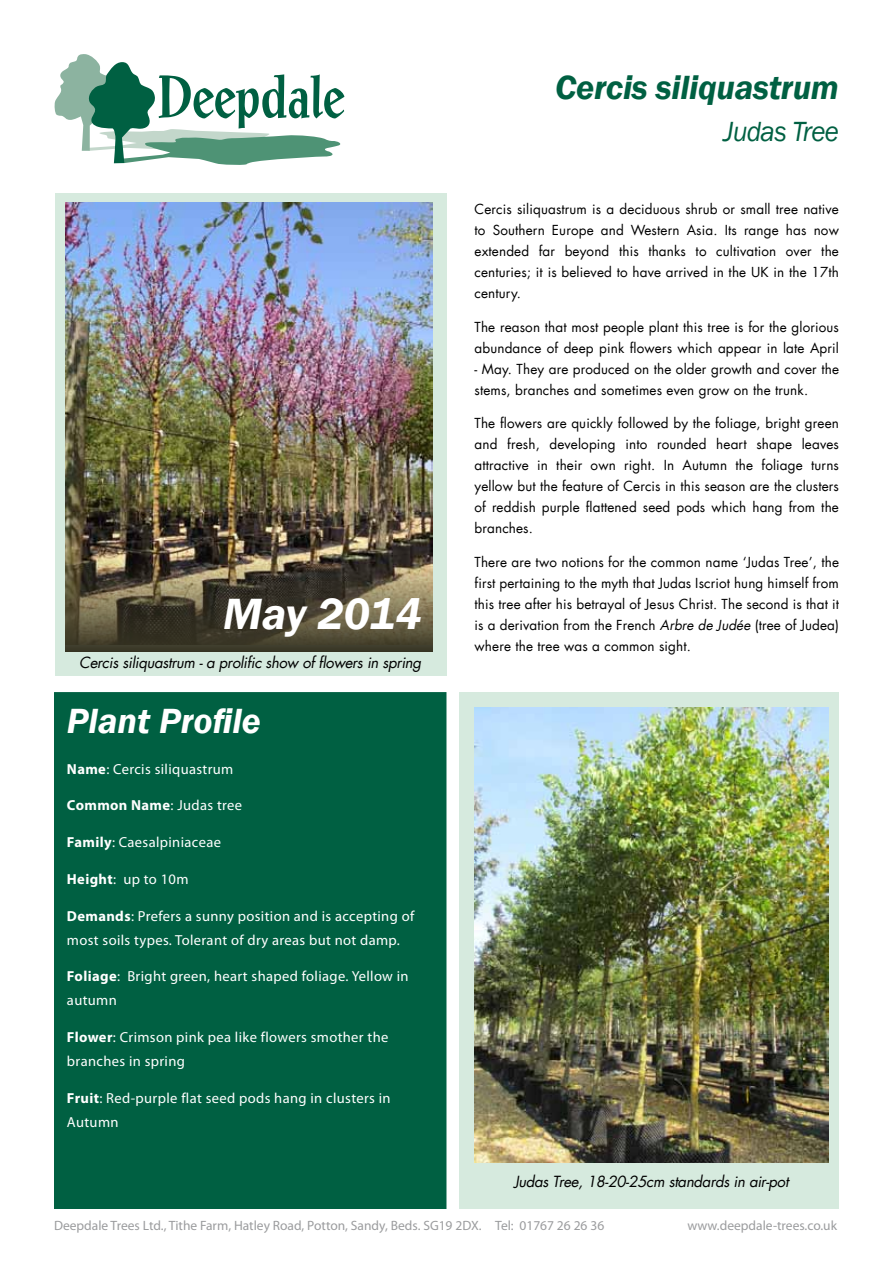
<style>
.page{position:relative;width:893px;height:1263px;background:#fff}
.page>*{position:absolute;margin:0;border:0;box-sizing:border-box;transform-origin:0 0}
.t1{font:italic 600 45px "Franklin Gothic";color:#fff}
.t2{font:italic 600 36px "Franklin Gothic";color:#fff}
.t3{font:italic 600 34.5px "Franklin Gothic";letter-spacing:-.01em;color:#006042}
.t4{font:italic 28.5px "Franklin Gothic";letter-spacing:-.025em;color:#006042;scale:.95 1}
.t5{font:italic 15px "Futura LT";letter-spacing:-.02em;color:#000}
.t6{font:14.55px/24px "Myriad Pro";letter-spacing:.025em;color:#fff}
.t7{font:700 14.55px "Myriad Pro";letter-spacing:.025em;color:#fff}
.t8{font:13.5px/21px "Futura LT";letter-spacing:.01em;color:#000;text-align:justify}
.t9{font:13.5px "Myriad Pro";color:#9b9c9e}
.s1{font-weight:700}
.s2{font-weight:400}
.s3{font-style:italic}
</style>
<div class="page">
<svg style="left:54px;top:54px;width:290px;height:111px"></svg>
<div style="left:55px;top:193px;width:391px;height:483px;background:#d6eade"></div>
<div style="left:459px;top:692px;width:380px;height:517px;background:#d6eade"></div>
<div style="left:54px;top:692px;width:392px;height:517px;background:#006042"></div>
<img style="left:65px;top:203px;width:367px;height:348px">
<svg style="left:65px;top:551px;width:367px;height:100px;background:#564e3b"></svg>
<img style="left:475px;top:707px;width:353px;height:455px">
<h1 class="t1" style="left:223px;top:585px;width:200px">May 2014</h1>
<p class="t5" style="left:79px;top:653px;width:344px">Cercis siliquastrum - a prolific show of flowers in spring</p>
<h2 class="t2" style="left:67px;top:697px;width:195px">Plant Profile</h2>
<p class="t6" style="left:67px;top:756px;width:168px"><span class="s1">Name</span>: Cercis siliquastrum</p>
<p class="t7" style="left:67px;top:796px;width:177px">Common Name<span class="s2">: Judas tree</span></p>
<p class="t6" style="left:67px;top:830px;width:156px"><span class="s1">Family</span>: Caesalpiniaceae</p>
<p class="t6" style="left:67px;top:867px;width:123px"><span class="s1">Height</span>: up to 10m</p>
<p class="t6" style="left:67px;top:903px;width:349px"><span class="s1">Demands</span>: Prefers a sunny position and is accepting of most soils types. Tolerant of dry areas but not damp.</p>
<p class="t6" style="left:67px;top:964px;width:343px"><span class="s1">Foliage</span>: Bright green, heart shaped foliage. Yellow in autumn</p>
<p class="t6" style="left:67px;top:1025px;width:323px"><span class="s1">Flower</span>: Crimson pink pea like flowers smother the branches in spring</p>
<p class="t6" style="left:67px;top:1086px;width:325px"><span class="s1">Fruit</span>: Red-purple flat seed pods hang in clusters in<br>Autumn</p>
<h3 class="t3" style="left:555px;top:65px;width:285px">Cercis siliquastrum</h3>
<h3 class="t4" style="left:723px;top:114px;width:123px">Judas Tree</h3>
<p class="t8" style="left:475px;top:199px;width:366px">Cercis siliquastrum is a deciduous shrub or small tree native to Southern Europe and Western Asia. Its range has now extended far beyond this thanks to cultivation over the centuries; it is believed to have arrived in the UK in the 17th century.</p>
<p class="t8" style="left:475px;top:316px;width:366px">The reason that most people plant this tree is for the glorious abundance of deep pink flowers which appear in late April</p>
<p class="t8" style="left:475px;top:358px;width:366px">- May. They are produced on the older growth and cover the stems, branches and sometimes even grow on the trunk.</p>
<p class="t8" style="left:475px;top:413px;width:366px">The flowers are quickly followed by the foliage, bright green and fresh, developing into rounded heart shape leaves attractive in their own right. In Autumn the foliage turns yellow but the feature of Cercis in this season are the clusters of reddish purple flattened seed pods which hang from the branches.</p>
<p class="t8" style="left:475px;top:552px;width:366px">There are two notions for the common name ‘Judas Tree’, the first pertaining to the myth that Judas Iscriot hung himself from this tree after his betrayal of Jesus Christ. The second is that it is a derivation from the French <span class="s3">Arbre de Judée</span> (tree of Judea) where the tree was a common sight.</p>
<p class="t5" style="left:514px;top:1172px;width:276px">Judas Tree, 18-20-25cm standards in air-pot</p>
<p class="t9" style="left:54px;top:1217px;width:552px">Deepdale Trees Ltd., Tithe Farm, Hatley Road, Potton, Sandy, Beds. SG19 2DX. Tel: 01767 26 26 36</p>
<p class="t9" style="left:687px;top:1217px;width:151px">www.deepdale-trees.co.uk</p>
</div>
